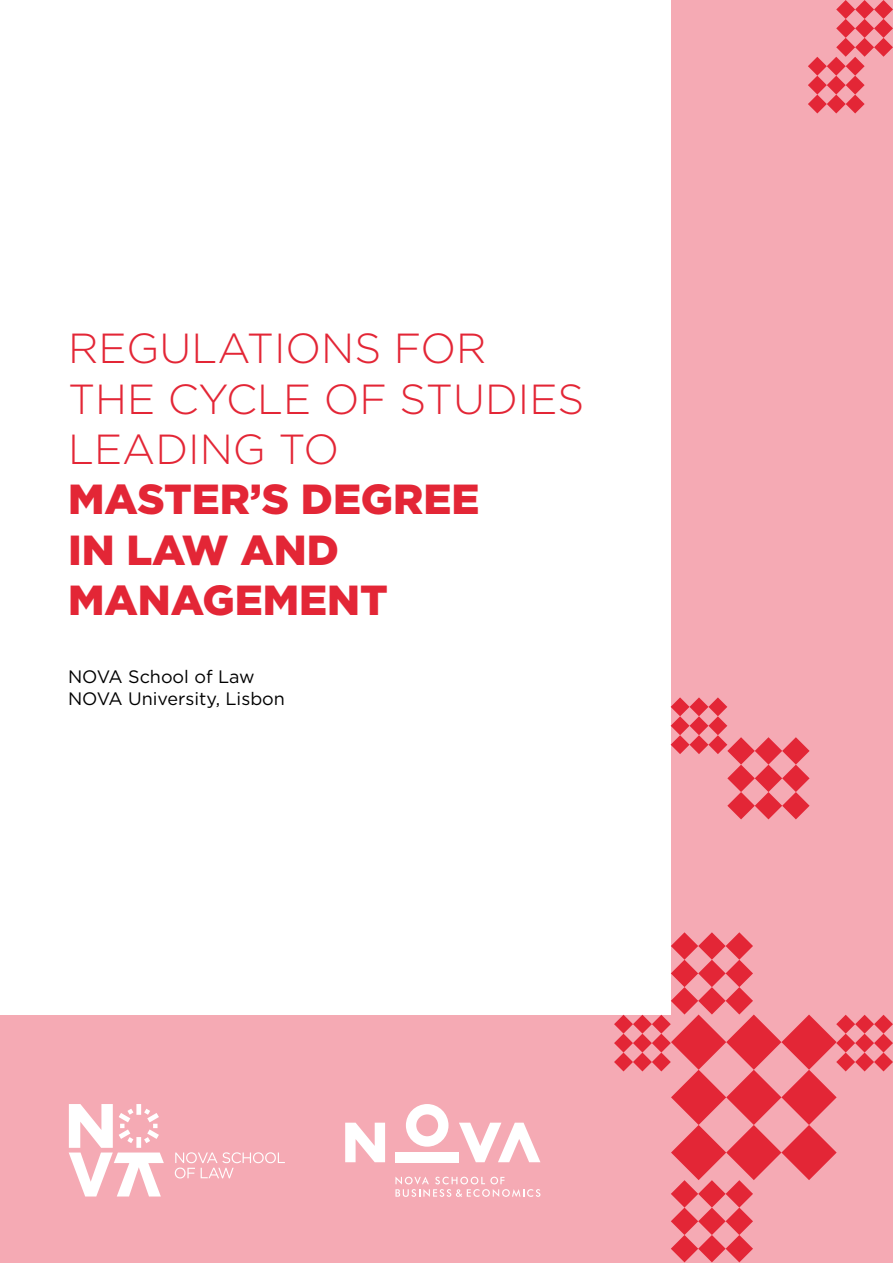
<style>
.page{position:relative;width:893px;height:1263px;background:#f5aab4}
.page>*{position:absolute;margin:0;border:0;box-sizing:border-box;transform-origin:0 0}
.t1{font:300 42px/50.4px "Gotham";color:#e32636}
.t2{font:900 42px/50.4px "Gotham";color:#e32636}
.t3{font:18px/21.6px "Gotham";color:#000}
</style>
<div class="page">
<div style="left:0;top:0;width:671px;height:1014px;background:#fff"></div>
<svg style="left:175px;top:1152px;width:110px;height:26px"></svg>
<svg style="left:69px;top:1104px;width:95px;height:92px"></svg>
<svg style="left:614px;top:932px;width:279px;height:330px"></svg>
<svg style="left:671px;top:697px;width:139px;height:122px"></svg>
<svg style="left:808px;top:0;width:85px;height:113px"></svg>
<svg style="left:395px;top:1176px;width:145px;height:21px"></svg>
<svg style="left:406px;top:1104px;width:42px;height:43px"></svg>
<div style="left:395px;top:1152px;width:64px;height:10px;background:#fff"></div>
<svg style="left:345px;top:1123px;width:40px;height:39px"></svg>
<svg style="left:459px;top:1123px;width:81px;height:39px"></svg>
<p class="t1" style="left:68px;top:322px;width:518px">REGULATIONS FOR<br>THE CYCLE OF STUDIES<br>LEADING TO</p>
<p class="t2" style="left:68px;top:474px;width:413px">MASTER’S DEGREE<br>IN LAW AND<br>MANAGEMENT</p>
<p class="t3" style="left:68px;top:666px;width:218px">NOVA School of Law<br>NOVA University, Lisbon</p>
</div>
